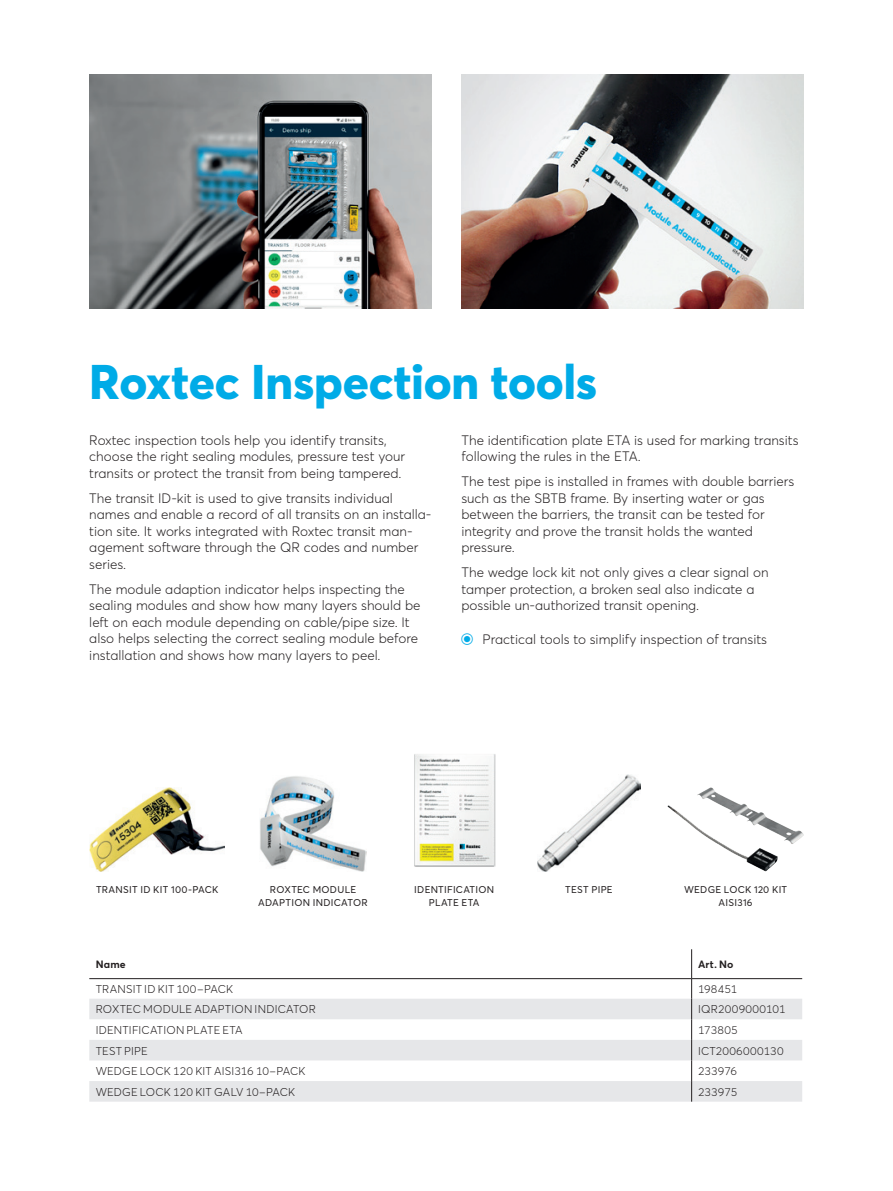
<style>
.page{position:relative;width:893px;height:1191px;background:#fff}
.page>*{position:absolute;margin:0;border:0;box-sizing:border-box;transform-origin:0 0}
.t1{font:800 48px "Averta";letter-spacing:-.005em;color:#00abe7}
.t2{font:300 13.5px/16.5px "Averta";color:#231f20}
.t3{font:300 11.25px "Averta";letter-spacing:.015em;color:#231f20}
.t4{font:700 10.5px "Averta";letter-spacing:.02em;color:#231f20}
.t5{font:9.75px/12.8px "Averta";letter-spacing:.025em;color:#231f20;text-align:center}
</style>
<div class="page">
<img style="left:414px;top:754px;width:81px;height:113px">
<img style="left:89px;top:74px;width:343px;height:234px">
<img style="left:461px;top:74px;width:343px;height:234px">
<img style="left:260px;top:776px;width:106px;height:95px">
<img style="left:538px;top:774px;width:102px;height:97px">
<img style="left:667px;top:787px;width:137px;height:57px">
<img style="left:89px;top:788px;width:136px;height:83px">
<svg style="left:89px;top:979px;width:713px;height:19px"></svg>
<svg style="left:89px;top:998px;width:713px;height:103px;fill:#e6e7e9"></svg>
<hr style="left:89px;top:978px;width:603px;height:1px;background:#231f20">
<hr style="left:692px;top:978px;width:110px;height:1px;background:#231f20">
<svg style="left:691px;top:949px;width:1px;height:152px"></svg>
<h1 class="t1" style="left:89px;top:351px;width:509px">Roxtec Inspection tools</h1>
<p class="t2" style="left:89px;top:432px;width:317px">Roxtec inspection tools help you identify transits, choose the right sealing modules, pressure test your transits or protect the transit from being tampered.</p>
<p class="t2" style="left:89px;top:490px;width:344px">The transit ID-kit is used to give transits individual names and enable a record of all transits on an installa&shy;tion site. It works integrated with Roxtec transit man&shy;agement software through the QR codes and number series.</p>
<p class="t2" style="left:89px;top:581px;width:333px">The module adaption indicator helps inspecting the sealing modules and show how many layers should be left on each module depending on cable/pipe size. It also helps selecting the correct sealing module before installation and shows how many layers to peel.</p>
<p class="t2" style="left:461px;top:432px;width:339px">The identification plate ETA is used for marking transits following the rules in the ETA.</p>
<p class="t2" style="left:461px;top:473px;width:335px">The test pipe is installed in frames with double barriers such as the SBTB frame. By inserting water or gas between the barriers, the transit can be tested for integrity and prove the transit holds the wanted pressure.</p>
<p class="t2" style="left:461px;top:564px;width:309px">The wedge lock kit not only gives a clear signal on tamper protection, a broken seal also indicate a possible un-authorized transit opening.</p>
<p class="t2" style="left:483px;top:631px;width:286px">Practical tools to simplify inspection of transits</p>
<p class="t5" style="left:96px;top:883px;width:124px">TRANSIT ID KIT 100-PACK</p>
<p class="t5" style="left:258px;top:883px;width:111px">ROXTEC MODULE<br>ADAPTION INDICATOR</p>
<p class="t5" style="left:414px;top:883px;width:81px">IDENTIFICATION<br>PLATE ETA</p>
<p class="t5" style="left:565px;top:883px;width:49px">TEST PIPE</p>
<p class="t5" style="left:684px;top:883px;width:105px">WEDGE LOCK 120 KIT<br>AISI316</p>
<p class="t4" style="left:96px;top:957px;width:32px">Name</p>
<p class="t4" style="left:698px;top:957px;width:37px">Art. No</p>
<p class="t3" style="left:96px;top:981px;width:139px">TRANSIT ID KIT 100-PACK</p>
<p class="t3" style="left:698px;top:981px;width:41px">198451</p>
<p class="t3" style="left:96px;top:1002px;width:222px">ROXTEC MODULE ADAPTION INDICATOR</p>
<p class="t3" style="left:698px;top:1002px;width:89px">IQR2009000101</p>
<p class="t3" style="left:96px;top:1023px;width:148px">IDENTIFICATION PLATE ETA</p>
<p class="t3" style="left:698px;top:1023px;width:41px">173805</p>
<p class="t3" style="left:96px;top:1043px;width:54px">TEST PIPE</p>
<p class="t3" style="left:698px;top:1043px;width:87px">ICT2006000130</p>
<p class="t3" style="left:96px;top:1064px;width:212px">WEDGE LOCK 120 KIT AISI316 10-PACK</p>
<p class="t3" style="left:698px;top:1064px;width:41px">233976</p>
<p class="t3" style="left:96px;top:1084px;width:201px">WEDGE LOCK 120 KIT GALV 10-PACK</p>
<p class="t3" style="left:698px;top:1084px;width:41px">233975</p>
</div>
